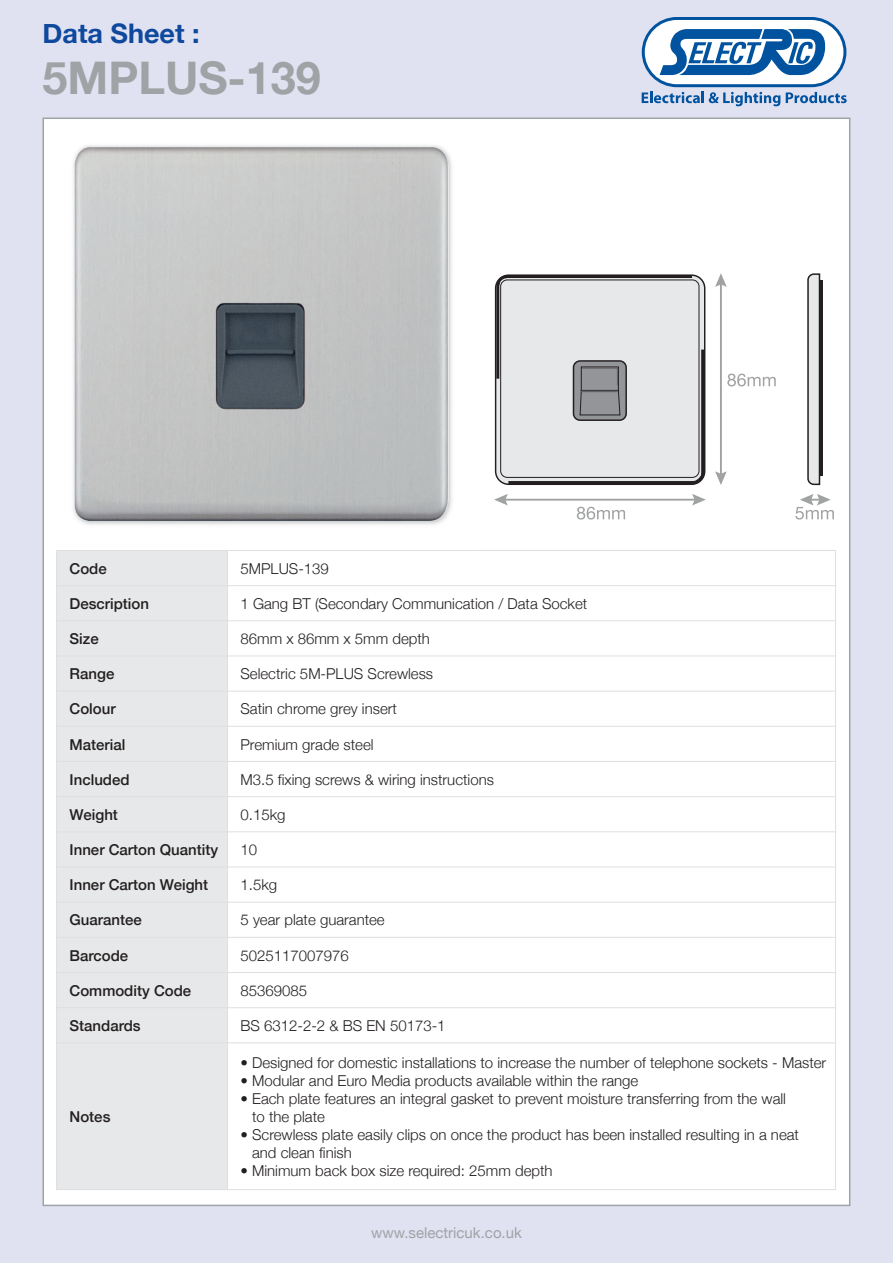
<style>
.page{position:relative;width:893px;height:1263px;background:#e1e2f1}
.page>*{position:absolute;margin:0;border:0;box-sizing:border-box;transform-origin:0 0}
.t1{font:700 45px "Helvetica Neue";color:#9fa3a6}
.t2{font:700 27px "Helvetica Neue";color:#0f499d}
.t3{font:300 15px/18px "Helvetica Neue";color:#231f20}
.t4{font:500 15px "Helvetica Neue";color:#231f20}
.t5{font:15px "Helvetica Neue";color:#9fa3a6}
</style>
<div class="page">
<div style="left:44px;top:119px;width:805px;height:1086px;background:#fff"></div>
<svg style="left:642px;top:17px;width:205px;height:89px"></svg>
<svg style="left:715px;top:273px;width:61px;height:212px"></svg>
<svg style="left:494px;top:494px;width:212px;height:25px"></svg>
<svg style="left:795px;top:494px;width:39px;height:25px"></svg>
<svg style="left:807px;top:273px;width:14px;height:213px;background:#c8c8c9"></svg>
<hr style="left:819px;top:281px;width:3px;height:195px;background:#231f20">
<svg style="left:495px;top:274px;width:211px;height:211px;background:#d0d1d2"></svg>
<hr style="left:582px;top:391px;width:36px;height:1px;background:#636366">
<div style="left:56px;top:550px;width:172px;height:36px;background:#e7e8e9"></div>
<div style="left:56px;top:586px;width:172px;height:35px;background:#e7e8e9"></div>
<div style="left:56px;top:621px;width:172px;height:35px;background:#e7e8e9"></div>
<div style="left:56px;top:656px;width:172px;height:35px;background:#e7e8e9"></div>
<div style="left:56px;top:691px;width:172px;height:35px;background:#e7e8e9"></div>
<div style="left:56px;top:726px;width:172px;height:35px;background:#e7e8e9"></div>
<div style="left:56px;top:761px;width:172px;height:36px;background:#e7e8e9"></div>
<div style="left:56px;top:797px;width:172px;height:35px;background:#e7e8e9"></div>
<div style="left:56px;top:832px;width:172px;height:35px;background:#e7e8e9"></div>
<div style="left:56px;top:867px;width:172px;height:35px;background:#e7e8e9"></div>
<div style="left:56px;top:902px;width:172px;height:35px;background:#e7e8e9"></div>
<div style="left:56px;top:937px;width:172px;height:35px;background:#e7e8e9"></div>
<div style="left:56px;top:972px;width:172px;height:36px;background:#e7e8e9"></div>
<div style="left:56px;top:1008px;width:172px;height:35px;background:#e7e8e9"></div>
<div style="left:56px;top:1043px;width:172px;height:147px;background:#e7e8e9"></div>
<hr style="left:56px;top:550px;width:1px;height:640px;background:#dedfe0">
<hr style="left:227px;top:550px;width:1px;height:640px;background:#dedfe0">
<hr style="left:835px;top:550px;width:1px;height:640px;background:#dedfe0">
<hr style="left:56px;top:550px;width:780px;height:1px;background:#dedfe0">
<hr style="left:56px;top:585px;width:780px;height:1px;background:#dedfe0">
<hr style="left:56px;top:620px;width:780px;height:1px;background:#dedfe0">
<hr style="left:56px;top:656px;width:780px;height:1px;background:#dedfe0">
<hr style="left:56px;top:691px;width:780px;height:1px;background:#dedfe0">
<hr style="left:56px;top:726px;width:780px;height:1px;background:#dedfe0">
<hr style="left:56px;top:761px;width:780px;height:1px;background:#dedfe0">
<hr style="left:56px;top:796px;width:780px;height:1px;background:#dedfe0">
<hr style="left:56px;top:831px;width:780px;height:1px;background:#dedfe0">
<hr style="left:56px;top:867px;width:780px;height:1px;background:#dedfe0">
<hr style="left:56px;top:902px;width:780px;height:1px;background:#dedfe0">
<hr style="left:56px;top:937px;width:780px;height:1px;background:#dedfe0">
<hr style="left:56px;top:972px;width:780px;height:1px;background:#dedfe0">
<hr style="left:56px;top:1007px;width:780px;height:1px;background:#dedfe0">
<hr style="left:56px;top:1042px;width:780px;height:1px;background:#dedfe0">
<hr style="left:56px;top:1189px;width:780px;height:1px;background:#dedfe0">
<img style="left:73px;top:145px;width:379px;height:380px">
<img style="left:75px;top:147px;width:374px;height:374px">
<h2 class="t2" style="left:43px;top:17px;width:159px">Data Sheet :</h2>
<h1 class="t1" style="left:43px;top:50px;width:280px">5MPLUS-139</h1>
<p class="t4" style="left:70px;top:559px;width:39px">Code</p>
<p class="t3" style="left:240px;top:559px;width:90px">5MPLUS-139</p>
<p class="t4" style="left:70px;top:594px;width:81px">Description</p>
<p class="t3" style="left:240px;top:594px;width:348px">1 Gang BT (Secondary Communication / Data Socket</p>
<p class="t4" style="left:70px;top:629px;width:31px">Size</p>
<p class="t3" style="left:240px;top:629px;width:191px">86mm x 86mm x 5mm depth</p>
<p class="t4" style="left:70px;top:665px;width:46px">Range</p>
<p class="t3" style="left:240px;top:664px;width:194px">Selectric 5M-PLUS Screwless</p>
<p class="t4" style="left:70px;top:700px;width:48px">Colour</p>
<p class="t3" style="left:240px;top:700px;width:158px">Satin chrome grey insert</p>
<p class="t4" style="left:70px;top:735px;width:57px">Material</p>
<p class="t3" style="left:240px;top:735px;width:135px">Premium grade steel</p>
<p class="t4" style="left:70px;top:770px;width:62px">Included</p>
<p class="t3" style="left:240px;top:770px;width:255px">M3.5 fixing screws &amp; wiring instructions</p>
<p class="t4" style="left:70px;top:805px;width:50px">Weight</p>
<p class="t3" style="left:240px;top:805px;width:47px">0.15kg</p>
<p class="t4" style="left:70px;top:840px;width:150px">Inner Carton Quantity</p>
<p class="t3" style="left:240px;top:840px;width:18px">10</p>
<p class="t4" style="left:70px;top:876px;width:140px">Inner Carton Weight</p>
<p class="t3" style="left:240px;top:875px;width:38px">1.5kg</p>
<p class="t4" style="left:70px;top:911px;width:74px">Guarantee</p>
<p class="t3" style="left:240px;top:911px;width:146px">5 year plate guarantee</p>
<p class="t4" style="left:70px;top:946px;width:60px">Barcode</p>
<p class="t3" style="left:240px;top:946px;width:110px">5025117007976</p>
<p class="t4" style="left:70px;top:981px;width:123px">Commodity Code</p>
<p class="t3" style="left:240px;top:981px;width:68px">85369085</p>
<p class="t4" style="left:70px;top:1016px;width:73px">Standards</p>
<p class="t3" style="left:240px;top:1016px;width:207px">BS 6312-2-2 &amp; BS EN 50173-1</p>
<p class="t4" style="left:70px;top:1107px;width:42px">Notes</p>
<p class="t3" style="left:240px;top:1053px;width:587px">• Designed for domestic installations to increase the number of telephone sockets - Master</p>
<p class="t3" style="left:240px;top:1071px;width:399px">• Modular and Euro Media products available within the range</p>
<p class="t3" style="left:252px;top:1089px;width:535px;text-indent:-12px">• Each plate features an integral gasket to prevent moisture transferring from the wall to the plate</p>
<p class="t3" style="left:252px;top:1125px;width:548px;text-indent:-12px">• Screwless plate easily clips on once the product has been installed resulting in a neat and clean finish</p>
<p class="t3" style="left:240px;top:1161px;width:314px">• Minimum back box size required: 25mm depth</p>
<p class="t5" style="left:371px;top:1224px;width:152px">www.selectricuk.co.uk</p>
</div>
